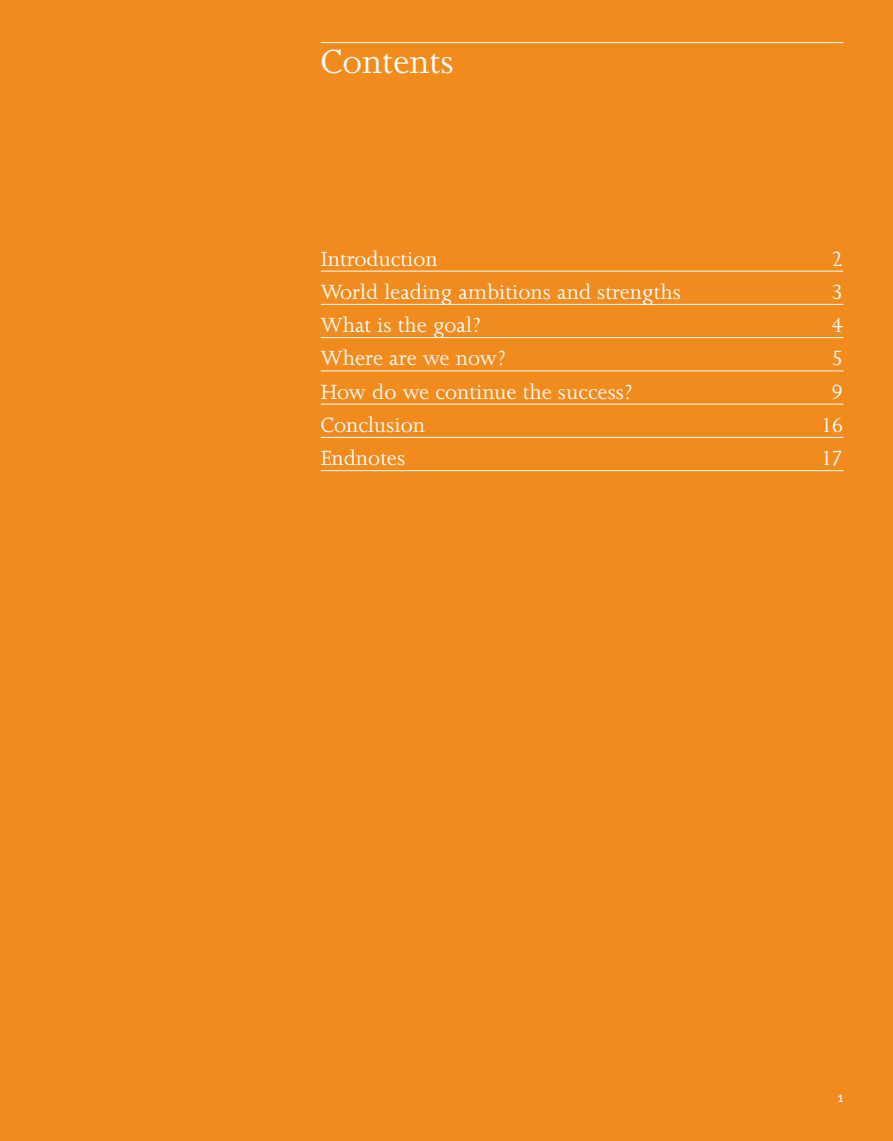
<style>
.page{position:relative;width:893px;height:1141px;background:#f28b1d}
.page>*{position:absolute;margin:0;border:0;box-sizing:border-box;transform-origin:0 0}
.t1{font:38.5px "Joanna";color:#fff}
.t2{font:23.62px "Joanna";color:#fff}
.t3{font:14px "Meta OT";color:#fff}
</style>
<div class="page">
<hr style="left:321px;top:271px;width:522px;height:1px;background:#fff">
<hr style="left:321px;top:304px;width:522px;height:1px;background:#fff">
<hr style="left:321px;top:337px;width:522px;height:1px;background:#fff">
<hr style="left:321px;top:370px;width:522px;height:1px;background:#fff">
<hr style="left:321px;top:404px;width:522px;height:1px;background:#fff">
<hr style="left:321px;top:437px;width:522px;height:1px;background:#fff">
<hr style="left:321px;top:470px;width:522px;height:1px;background:#fff">
<hr style="left:321px;top:42px;width:522px;height:1px;background:#fff">
<h1 class="t1" style="left:321px;top:41px;width:134px">Contents</h1>
<p class="t2" style="left:321px;top:246px;width:119px">Introduction</p>
<p class="t2" style="left:831px;top:246px;width:14px">2</p>
<p class="t2" style="left:321px;top:279px;width:362px">World leading ambitions and strengths</p>
<p class="t2" style="left:831px;top:279px;width:14px">3</p>
<p class="t2" style="left:321px;top:312px;width:161px">What is the goal?</p>
<p class="t2" style="left:831px;top:312px;width:14px">4</p>
<p class="t2" style="left:321px;top:346px;width:186px">Where are we now?</p>
<p class="t2" style="left:831px;top:346px;width:14px">5</p>
<p class="t2" style="left:321px;top:379px;width:313px">How do we continue the success?</p>
<p class="t2" style="left:831px;top:379px;width:14px">9</p>
<p class="t2" style="left:321px;top:412px;width:106px">Conclusion</p>
<p class="t2" style="left:820px;top:412px;width:24px">16</p>
<p class="t2" style="left:321px;top:445px;width:86px">Endnotes</p>
<p class="t2" style="left:820px;top:445px;width:24px">17</p>
<p class="t3" style="left:837px;top:1088px;width:8px">1</p>
</div>
